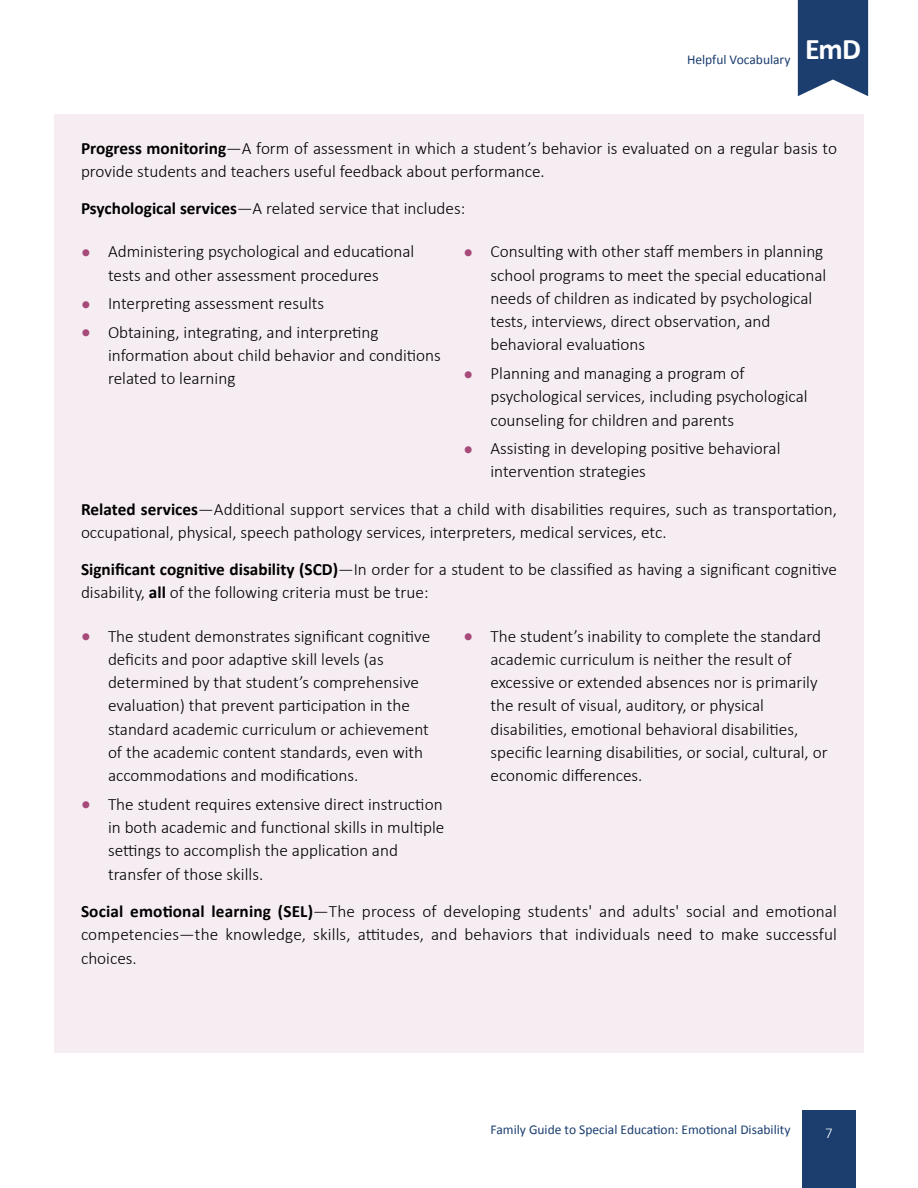
<style>
.page{position:relative;width:918px;height:1188px;background:#fff}
.page>*{position:absolute;margin:0;border:0;box-sizing:border-box;transform-origin:0 0}
.t1{font:700 30px "Calibri";color:#fff}
.t2{font:300 17.25px/23.2px "Calibri";color:#000}
.t3{font:300 15px "Calibri";color:#fff}
.t4{font:13.5px "Calibri";color:#1b3e6f}
.s1{font-weight:700}
.s2{font-weight:700;font-size:19.5px;color:#a74a7a}
</style>
<div class="page">
<div style="left:54px;top:114px;width:810px;height:938px;background:#f6edf2"></div>
<svg style="left:798px;top:0;width:70px;height:96px;background:#2e4e7b"></svg>
<div style="left:802px;top:1111px;width:54px;height:77px;background:#1b3e6f"></div>
<p class="t4" style="left:687px;top:50px;width:105px">Helpful Vocabulary</p>
<h1 class="t1" style="left:805px;top:28px;width:57px">EmD</h1>
<p class="t2" style="left:81px;top:136px;width:757px"><span class="s1">Progress monitoring</span>—A form of assessment in which a student’s behavior is evaluated on a regular basis to provide students and teachers useful feedback about performance.</p>
<p class="t2" style="left:81px;top:196px;width:386px"><span class="s1">Psychological services</span>—A related service that includes:</p>
<p class="t2" style="left:81px;top:240px;width:335px;text-align:center"><span class="s2">•</span> Administering psychological and educational tests and other assessment procedures</p>
<p class="t2" style="left:81px;top:292px;width:245px"><span class="s2">•</span> Interpreting assessment results</p>
<p class="t2" style="left:108px;top:320px;width:334px;text-indent:-27px"><span class="s2">•</span> Obtaining, integrating, and interpreting information about child behavior and conditions related to learning</p>
<p class="t2" style="left:490px;top:240px;width:337px;text-indent:-27px"><span class="s2">•</span> Consulting with other staff members in planning school programs to meet the special educational needs of children as indicated by psychological tests, interviews, direct observation, and behavioral evaluations</p>
<p class="t2" style="left:490px;top:362px;width:319px;text-indent:-27px"><span class="s2">•</span> Planning and managing a program of psychological services, including psychological counseling for children and parents</p>
<p class="t2" style="left:490px;top:437px;width:291px;text-indent:-27px"><span class="s2">•</span> Assisting in developing positive behavioral intervention strategies</p>
<p class="t2" style="left:81px;top:497px;width:758px"><span class="s1">Related services</span>—Additional support services that a child with disabilities requires, such as transportation, occupational, physical, speech pathology services, interpreters, medical services, etc.</p>
<p class="t2" style="left:81px;top:557px;width:757px"><span class="s1">Significant cognitive disability (SCD)</span>—In order for a student to be classified as having a significant cognitive disability, <span class="s1">all</span> of the following criteria must be true:</p>
<p class="t2" style="left:108px;top:624px;width:324px;text-indent:-27px"><span class="s2">•</span> The student demonstrates significant cognitive deficits and poor adaptive skill levels (as determined by that student’s comprehensive evaluation) that prevent participation in the standard academic curriculum or achievement of the academic content standards, even with accommodations and modifications.</p>
<p class="t2" style="left:108px;top:792px;width:338px;text-indent:-27px"><span class="s2">•</span> The student requires extensive direct instruction in both academic and functional skills in multiple settings to accomplish the application and transfer of those skills.</p>
<p class="t2" style="left:490px;top:624px;width:339px;text-indent:-27px"><span class="s2">•</span> The student’s inability to complete the standard academic curriculum is neither the result of excessive or extended absences nor is primarily the result of visual, auditory, or physical disabilities, emotional behavioral disabilities, specific learning disabilities, or social, cultural, or economic differences.</p>
<p class="t2" style="left:81px;top:900px;width:758px;text-align:justify"><span class="s1">Social emotional learning (SEL)</span>—The process of developing students' and adults' social and emotional competencies—the knowledge, skills, attitudes, and behaviors that individuals need to make successful choices.</p>
<p class="t4" style="left:491px;top:1121px;width:301px">Family Guide to Special Education: Emotional Disability</p>
<p class="t3" style="left:825px;top:1124px;width:9px">7</p>
</div>
